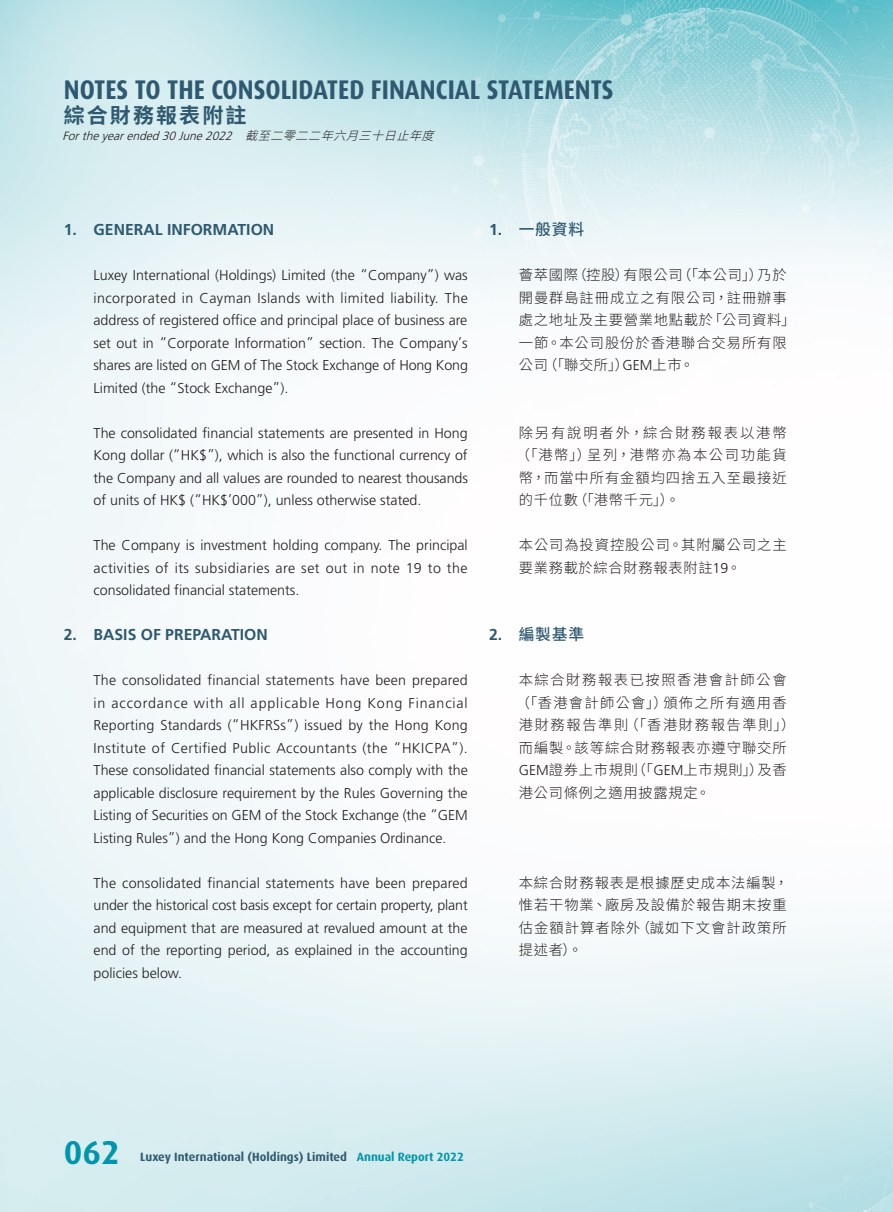
<style>
.page{position:relative;width:893px;height:1212px;background:#fff}
.page>*{position:absolute;margin:0;border:0;box-sizing:border-box;transform-origin:0 0}
.t1{font:700 33px "Dax";color:#0095aa}
.t2{font:700 27px "Dax";color:#2e5970;scale:.9 1}
.t3{font:700 21px "Source Han Sans TC";letter-spacing:.1em;color:#2e5970}
.Heading_1{font:700 15.75px "Frutiger LT Std";color:#2e5970}
.C_Heading_1{font:500 15.75px "Source Han Sans TC";letter-spacing:.05em;color:#2e5970}
.Body_Text{font:300 14.25px/22.5px "Frutiger LT Std";color:#231f20;text-align:justify}
.C_Body_Text{font:300 14.25px/22.5px "Source Han Sans TC";letter-spacing:.07em;color:#231f20}
.C_Body_Text-2{font:300 14.25px/22.5px "Source Han Sans TC";letter-spacing:.095em;color:#231f20}
.t4{font:700 12px "Dax";color:#2e5970}
.t5{font:italic 300 12px "Frutiger LT Std";color:#231f20}
.s1{font-family:"Source Han Sans TC"}
.s2{font-family:"Frutiger LT Std";font-weight:700}
.s3{font-family:"Frutiger LT Std"}
.s4{color:#0095aa}
</style>
<div class="page">
<img style="left:0;top:0;width:893px;height:1212px">
<h2 class="t2" style="left:64px;top:75px;width:612px">NOTES TO THE CONSOLIDATED FINANCIAL STATEMENTS</h2>
<h3 class="t3" style="left:64px;top:103px;width:184px">綜合財務報表附註</h3>
<p class="t5" style="left:63px;top:129px;width:382px">Fortheyearended30June2022 <span class="s1">截至二零二二年六月三十日止年度</span></p>
<p class="Heading_1" style="left:64px;top:220px;width:212px">1. GENERAL INFORMATION</p>
<p class="Body_Text" style="left:94px;top:264px;width:376px">Luxey International (Holdings) Limited (the “Company”) was incorporated in Cayman Islands with limited liability. The address of registered office and principal place of business are set out in “Corporate Information” section. The Company’s shares are listed on GEM of The Stock Exchange of Hong Kong Limited (the “Stock Exchange”).</p>
<p class="Body_Text" style="left:94px;top:422px;width:376px">The consolidated financial statements are presented in Hong Kong dollar (“HK$”), which is also the functional currency of the Company and all values are rounded to nearest thousands of units of HK$ (“HK$’000”), unless otherwise stated.</p>
<p class="Body_Text" style="left:94px;top:534px;width:376px">The Company is investment holding company. The principal activities of its subsidiaries are set out in note 19 to the consolidated financial statements.</p>
<p class="Heading_1" style="left:64px;top:625px;width:206px">2. BASIS OF PREPARATION</p>
<p class="Body_Text" style="left:94px;top:669px;width:376px">The consolidated financial statements have been prepared in accordance with all applicable Hong Kong Financial Reporting Standards (“HKFRSs”) issued by the Hong Kong Institute of Certified Public Accountants (the “HKICPA”).<br>These consolidated financial statements also comply with the applicable disclosure requirement by the Rules Governing the Listing of Securities on GEM of the Stock Exchange (the “GEM Listing Rules”) and the Hong Kong Companies Ordinance.</p>
<p class="Body_Text" style="left:94px;top:872px;width:376px">The consolidated financial statements have been prepared under the historical cost basis except for certain property, plant and equipment that are measured at revalued amount at the end of the reporting period, as explained in the accounting policies below.</p>
<p class="C_Heading_1" style="left:489px;top:220px;width:97px"><span class="s2">1.</span> 一般資料</p>
<p class="C_Body_Text" style="left:519px;top:264px;width:278px">薈萃國際（控股）有限公司（「本公司」）乃於開曼群島註冊成立之有限公司，註冊辦事處之地址及主要營業地點載於「公司資料」一節。本公司股份於香港聯合交易所有限公司（「聯交所」）<span class="s3">GEM</span>上市。</p>
<p class="C_Body_Text" style="left:516px;top:421px;width:272px;text-align:justify">除另有說明者外，綜合財務報表以港幣（「港幣」）呈列，港幣亦為本公司功能貨幣，而當中所有金額均四捨五入至最接近的千位數（「港幣千元」）。</p>
<p class="C_Body_Text" style="left:519px;top:534px;width:269px">本公司為投資控股公司。其附屬公司之主要業務載於綜合財務報表附註<span class="s3">19</span>。</p>
<p class="C_Heading_1" style="left:489px;top:625px;width:97px"><span class="s2">2.</span> 編製基準</p>
<p class="C_Body_Text-2" style="left:516px;top:669px;width:281px">本綜合財務報表已按照香港會計師公會（「香港會計師公會」）頒佈之所有適用香港財務報告準則（「香港財務報告準則」）而編製。該等綜合財務報表亦遵守聯交所<br><span class="s3">GEM</span>證券上市規則（「<span class="s3">GEM</span>上市規則」）及香港公司條例之適用披露規定。</p>
<p class="C_Body_Text" style="left:519px;top:871px;width:271px">本綜合財務報表是根據歷史成本法編製，惟若干物業、廠房及設備於報告期末按重估金額計算者除外（誠如下文會計政策所提述者）。</p>
<h1 class="t1" style="left:64px;top:1134px;width:57px">062</h1>
<p class="t4" style="left:140px;top:1150px;width:325px">Luxey International (Holdings) Limited <span class="s4">Annual Report 2022</span></p>
</div>
